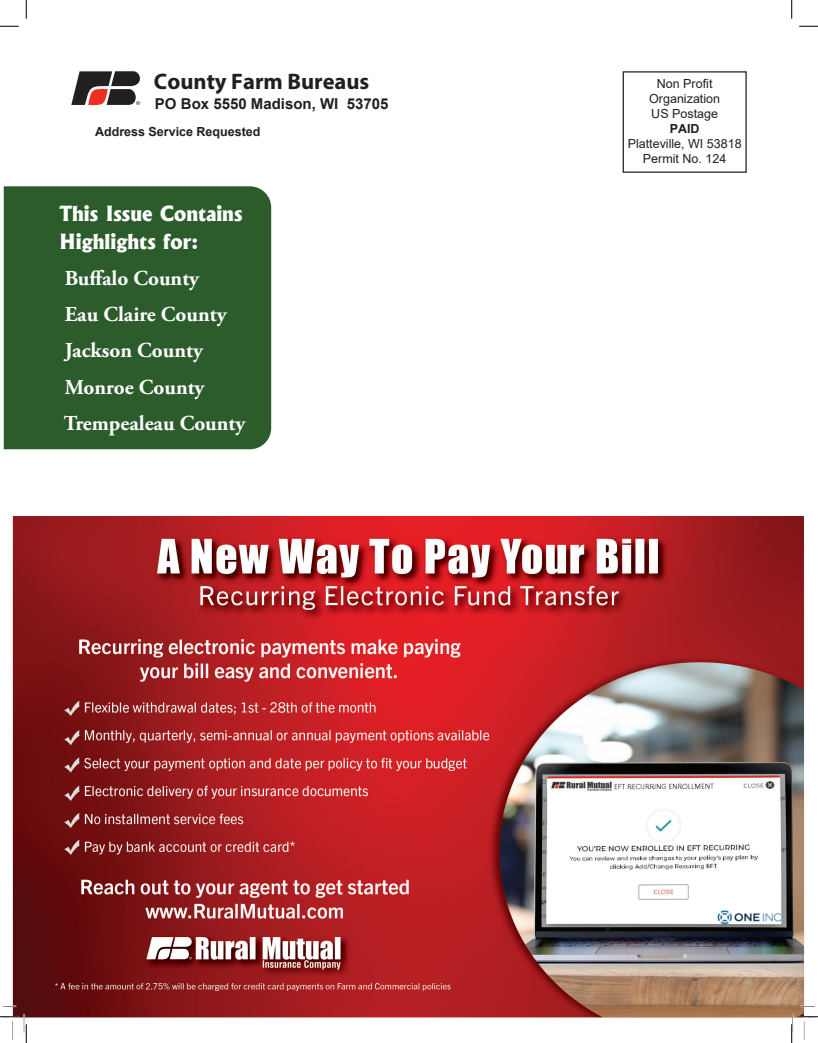
<style>
.page{position:relative;width:818px;height:1043px;background:#fff}
.page>*{position:absolute;margin:0;border:0;box-sizing:border-box;transform-origin:0 0}
.t1{font:700 22.5px "Myriad Pro";color:#231f20}
.t2{font:700 21.25px/36.2px "Adobe Garamond Pro";color:#fff}
.t3{font:800 20px/27.5px "Albertus";color:#fff}
.t4{font:700 15px "Arial";color:#231f20}
.t5{font:12.5px/15px "Arial";color:#231f20;text-align:center}
.t6{font:700 12.5px "Arial";color:#231f20}
</style>
<div class="page">
<div style="left:4px;top:186px;width:267px;height:263px;background:#2c5b2c"></div>
<div style="left:622px;top:71px;width:124px;height:102px;border:1px solid #231f20"></div>
<svg style="left:71px;top:71px;width:69px;height:33px"></svg>
<img style="left:4px;top:516px;width:810px;height:523px">
<svg style="left:0;top:25px;width:19px;height:2px"></svg>
<svg style="left:799px;top:25px;width:19px;height:2px"></svg>
<svg style="left:0;top:1015px;width:19px;height:2px"></svg>
<svg style="left:799px;top:1015px;width:19px;height:2px"></svg>
<svg style="left:25px;top:0;width:2px;height:19px"></svg>
<svg style="left:25px;top:1024px;width:2px;height:18px"></svg>
<svg style="left:791px;top:0;width:1px;height:19px"></svg>
<svg style="left:790px;top:1024px;width:2px;height:18px"></svg>
<p class="t1" style="left:154px;top:67px;width:217px">County Farm Bureaus</p>
<p class="t4" style="left:155px;top:93px;width:235px">PO Box 5550 Madison, WI 53705</p>
<p class="t6" style="left:95px;top:122px;width:167px">Address Service Requested</p>
<p class="t3" style="left:60px;top:200px;width:184px">This Issue Contains<br>Highlights for:</p>
<p class="t2" style="left:64px;top:260px;width:183px">Buffalo County<br>Eau Claire County<br>Jackson County<br>Monroe County<br>Trempealeau County</p>
<p class="t5" style="left:649px;top:76px;width:72px">Non Profit<br>Organization<br>US Postage</p>
<p class="t6" style="left:669px;top:120px;width:31px">PAID</p>
<p class="t5" style="left:627px;top:136px;width:115px">Platteville, WI 53818<br>Permit No. 124</p>
</div>
